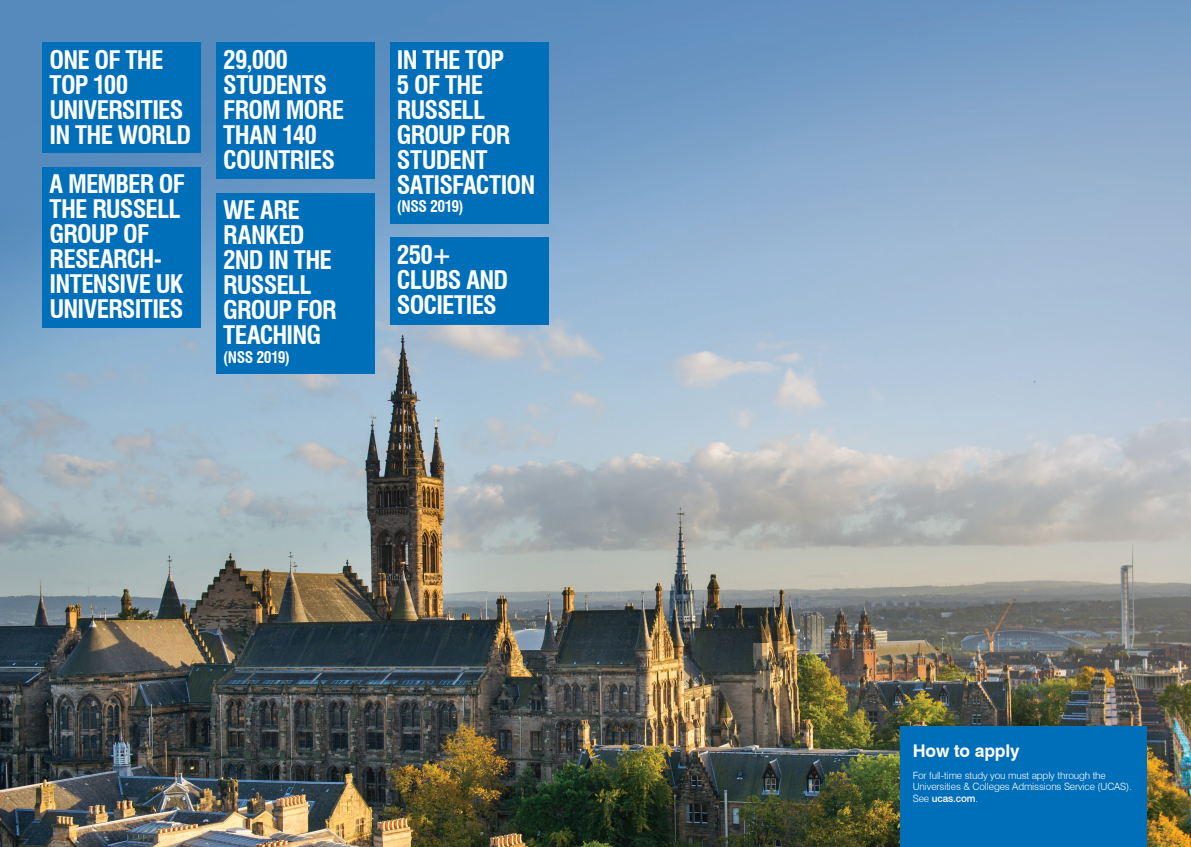
<style>
.page{position:relative;width:1191px;height:847px;background:#fff}
.page>*{position:absolute;margin:0;border:0;box-sizing:border-box;transform-origin:0 0}
.t1{font:700 condensed 25px/25px "Swiss 721 BT";letter-spacing:-.035em;color:#fff}
.t2{font:700 17.5px "Swiss 721 BT";letter-spacing:-.01em;color:#fff}
.t3{font:700 condensed 15.62px "Swiss 721 BT";letter-spacing:-.03em;color:#fff}
.t4{font:300 10px/11.2px "Swiss 721 BT";letter-spacing:-.01em;color:#fff}
.s1{font-weight:500}
</style>
<div class="page">
<img style="left:0;top:0;width:1191px;height:847px">
<div style="left:43px;top:43px;width:158px;height:110px;background:#006fb9"></div>
<div style="left:216px;top:43px;width:159px;height:136px;background:#006fb9"></div>
<div style="left:390px;top:43px;width:158px;height:181px;background:#006fb9"></div>
<div style="left:43px;top:167px;width:158px;height:161px;background:#006fb9"></div>
<div style="left:216px;top:193px;width:159px;height:180px;background:#006fb9"></div>
<div style="left:390px;top:237px;width:158px;height:88px;background:#006fb9"></div>
<div style="left:900px;top:726px;width:246px;height:121px;background:#006fb9"></div>
<p class="t1" style="left:50px;top:47px;width:143px">ONE OF THE<br>TOP 100<br>UNIVERSITIES<br>IN THE WORLD</p>
<p class="t1" style="left:223px;top:47px;width:122px">29,000<br>STUDENTS<br>FROM MORE<br>THAN 140<br>COUNTRIES</p>
<p class="t1" style="left:397px;top:47px;width:140px">IN THE TOP<br>5 OF THE<br>RUSSELL<br>GROUP FOR<br>STUDENT<br>SATISFACTION</p>
<p class="t3" style="left:397px;top:197px;width:68px">(NSS 2019)</p>
<p class="t1" style="left:50px;top:171px;width:137px">A MEMBER OF<br>THE RUSSELL<br>GROUP OF<br>RESEARCH-<br>INTENSIVE UK<br>UNIVERSITIES</p>
<p class="t1" style="left:223px;top:198px;width:115px">WE ARE<br>RANKED<br>2ND IN THE<br>RUSSELL<br>GROUP FOR<br>TEACHING</p>
<p class="t3" style="left:223px;top:348px;width:68px">(NSS 2019)</p>
<p class="t1" style="left:397px;top:242px;width:113px">250+<br>CLUBS AND<br>SOCIETIES</p>
<p class="t2" style="left:912px;top:740px;width:108px">How to apply</p>
<p class="t4" style="left:912px;top:770px;width:221px">For full-time study you must apply through the<br>Universities &amp; Colleges Admissions Service (UCAS).<br>See <span class="s1">ucas.com</span>.</p>
</div>
